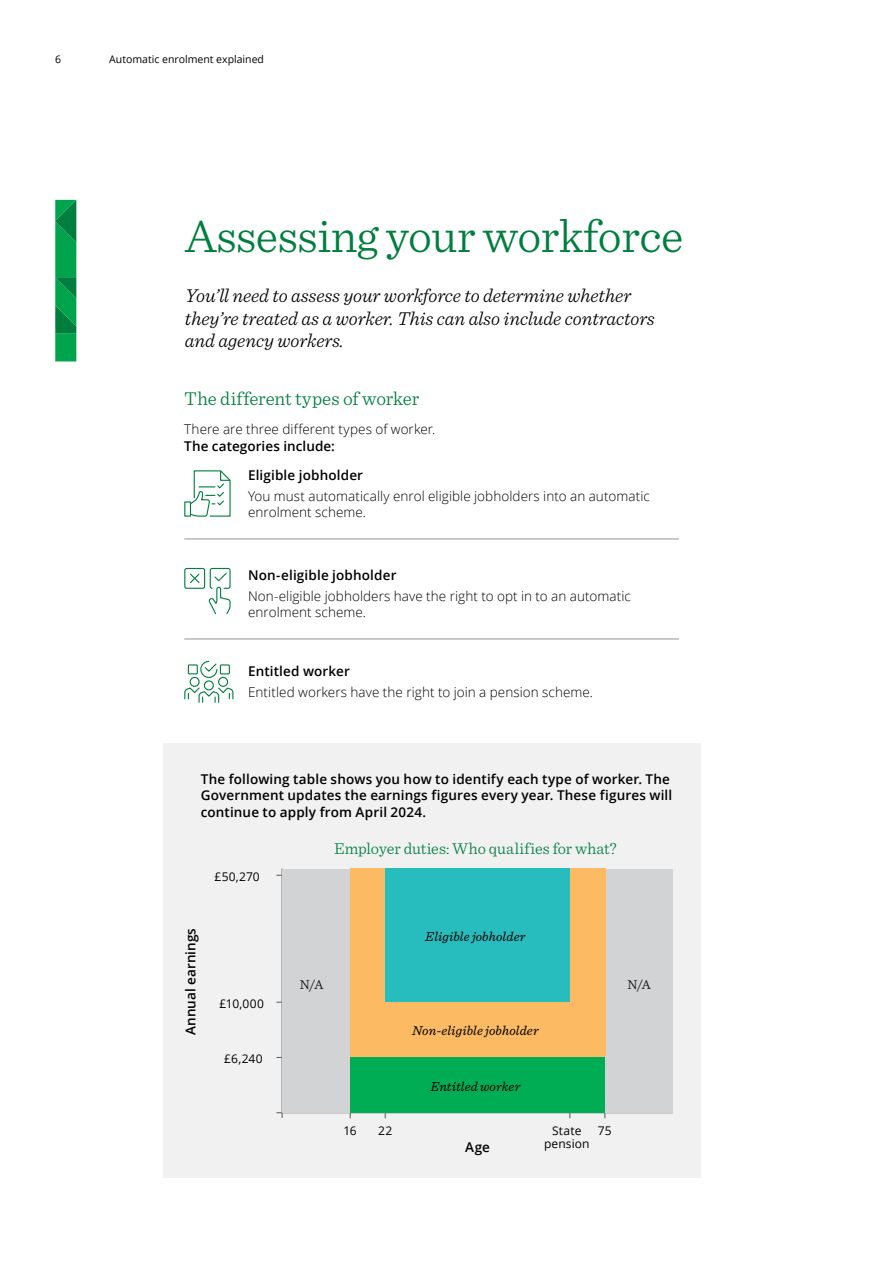
<style>
.page{position:relative;width:893px;height:1263px;background:#fff}
.page>*{position:absolute;margin:0;border:0;box-sizing:border-box;transform-origin:0 0}
.t1{font:300 48px "Sentinel";letter-spacing:-.01em;color:#007e3e}
.t2{font:italic 300 19.5px/22.5px "Sentinel";color:#000}
.t3{font:300 19.5px "Sentinel";letter-spacing:-.01em;color:#007e3e}
.t4{font:300 16.5px "Sentinel";letter-spacing:-.005em;color:#007e3e}
.t5{font:300 13.5px/16.5px "Open Sans";letter-spacing:.005em;color:#000}
.t6{font:600 13.5px/16.5px "Open Sans";letter-spacing:.01em;color:#000}
.t7{font:600 13.5px/29.2px "Open Sans";letter-spacing:.01em;color:#000}
.t8{font:italic 13.5px "Sentinel";letter-spacing:.01em;color:#000}
.t9{font:300 13.5px "Sentinel";color:#000}
.t10{font:12px/13.5px "Open Sans";letter-spacing:.01em;color:#000;text-align:center}
.t11{font:10.5px "Open Sans";color:#000}
</style>
<div class="page">
<div style="left:163px;top:743px;width:537px;height:435px;background:#f1f1f2"></div>
<hr style="left:282px;top:868px;width:1px;height:250px;background:#58595b">
<hr style="left:276px;top:1112px;width:397px;height:1px;background:#58595b">
<div style="left:282px;top:868px;width:68px;height:244px;background:#d1d3d4"></div>
<div style="left:605px;top:868px;width:68px;height:244px;background:#d1d3d4"></div>
<div style="left:350px;top:868px;width:255px;height:134px;background:#27bdbe"></div>
<div style="left:350px;top:1002px;width:255px;height:55px;background:#fcba63"></div>
<div style="left:350px;top:1057px;width:255px;height:56px;background:#00ad55"></div>
<div style="left:570px;top:868px;width:35px;height:188px;background:#fcba63"></div>
<div style="left:350px;top:868px;width:35px;height:188px;background:#fcba63"></div>
<svg style="left:55px;top:200px;width:21px;height:161px;background:#059a4c"></svg>
<hr style="left:184px;top:538px;width:495px;height:1px;background:#939598">
<hr style="left:184px;top:639px;width:495px;height:1px;background:#939598">
<div style="left:210px;top:568px;width:21px;height:21px;border:1px solid #007e3e;border-radius:2px"></div>
<div style="left:184px;top:568px;width:21px;height:21px;border:1px solid #007e3e;border-radius:2px"></div>
<svg style="left:190px;top:573px;width:10px;height:11px"></svg>
<svg style="left:208px;top:572px;width:23px;height:43px"></svg>
<svg style="left:189px;top:470px;width:42px;height:47px"></svg>
<div style="left:204px;top:680px;width:10px;height:10px;border:1px solid #007e3e;border-radius:50%"></div>
<div style="left:218px;top:677px;width:10px;height:10px;border:1px solid #007e3e;border-radius:50%"></div>
<div style="left:190px;top:677px;width:10px;height:10px;border:1px solid #007e3e;border-radius:50%"></div>
<svg style="left:184px;top:686px;width:50px;height:17px"></svg>
<div style="left:220px;top:664px;width:10px;height:10px;border:1px solid #007e3e"></div>
<div style="left:188px;top:664px;width:10px;height:10px;border:1px solid #007e3e"></div>
<svg style="left:200px;top:660px;width:18px;height:18px"></svg>
<p class="t11" style="left:55px;top:52px;width:8px">6</p>
<p class="t11" style="left:109px;top:52px;width:156px">Automatic enrolment explained</p>
<h1 class="t1" style="left:185px;top:200px;width:500px">Assessing your workforce</h1>
<h2 class="t2" style="left:185px;top:283px;width:472px">You’ll need to assess your workforce to determine whether they’re treated as a worker. This can also include contractors and agency workers.</h2>
<h2 class="t3" style="left:184px;top:384px;width:237px">The different types of worker</h2>
<p class="t5" style="left:184px;top:421px;width:253px">There are three different types of worker.</p>
<p class="t7" style="left:248px;top:431px;width:117px;text-indent:-64px">The categories include:<br>Eligible jobholder</p>
<p class="t5" style="left:248px;top:487px;width:403px">You must automatically enrol eligible jobholders into an automatic enrolment scheme.</p>
<p class="t7" style="left:248px;top:560px;width:150px">Non-eligible jobholder</p>
<p class="t5" style="left:248px;top:587px;width:384px">Non-eligible jobholders have the right to opt in to an automatic enrolment scheme.</p>
<p class="t7" style="left:248px;top:656px;width:103px">Entitled worker</p>
<p class="t5" style="left:248px;top:683px;width:347px">Entitled workers have the right to join a pension scheme.</p>
<p class="t6" style="left:201px;top:770px;width:473px">The following table shows you how to identify each type of worker. The<br>Government updates the earnings figures every year. These figures will continue to apply from April 2024.</p>
<p class="t10" style="left:215px;top:869px;width:47px">£50,270</p>
<p class="t6" style="left:182px;top:1035px;width:109px;rotate:-90deg">Annual earnings</p>
<p class="t10" style="left:219px;top:996px;width:46px">£10,000</p>
<p class="t10" style="left:224px;top:1052px;width:40px">£6,240</p>
<p class="t4" style="left:334px;top:836px;width:284px">Employer duties: Who qualifies for what?</p>
<p class="t9" style="left:300px;top:975px;width:25px">N/A</p>
<p class="t10" style="left:344px;top:1123px;width:15px">16</p>
<p class="t8" style="left:425px;top:926px;width:102px">Eligible jobholder</p>
<p class="t8" style="left:412px;top:1021px;width:128px">Non-eligible jobholder</p>
<p class="t9" style="left:627px;top:975px;width:25px">N/A</p>
<p class="t8" style="left:430px;top:1076px;width:92px">Entitled worker</p>
<p class="t10" style="left:378px;top:1123px;width:16px">22</p>
<p class="t10" style="left:598px;top:1123px;width:15px">75</p>
<p class="t10" style="left:544px;top:1123px;width:47px">State pension</p>
<p class="t6" style="left:465px;top:1138px;width:26px">Age</p>
</div>
